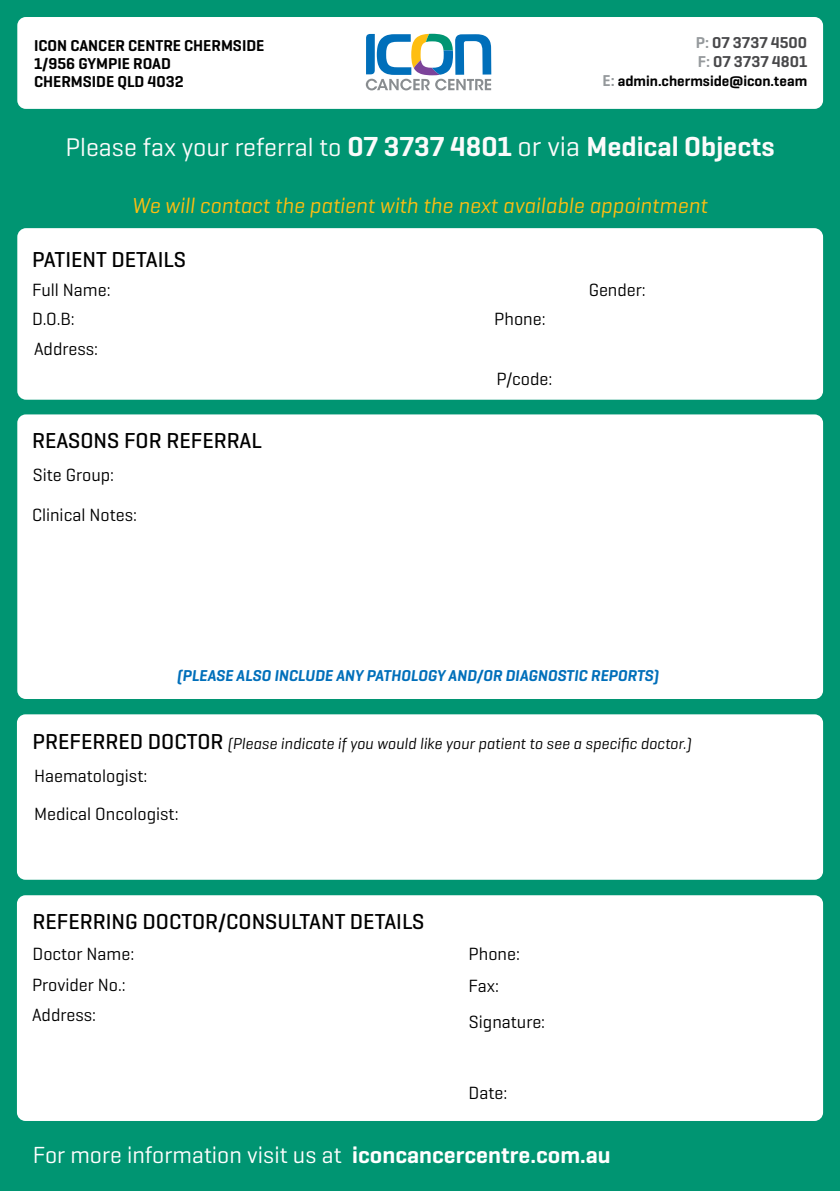
<style>
.page{position:relative;width:840px;height:1191px;background:#fff}
.page>*{position:absolute;margin:0;border:0;box-sizing:border-box;transform-origin:0 0}
.t1{font:600 28px "Geogrotesque";color:#fbfbfb}
.t2{font:23.6px "Geogrotesque";color:#fff}
.t3{font:500 22px "Geogrotesque";color:#000}
.t4{font:italic 22px "Geogrotesque";color:#febe10}
.t5{font:18px/30.8px "Geogrotesque";color:#000}
.t6{font:italic 16px "Geogrotesque";color:#000}
.t7{font:600 16px/18px "Geogrotesque";color:#000}
.t8{font:italic 600 16px "Geogrotesque";color:#006fba}
.t9{font:600 16px/19.2px "Geogrotesque";color:#48484a}
.t10{font:600 15px "Geogrotesque";color:#000}
.s1{color:#95999c}
.s2{font-size:16px;color:#95999c}
.s3{font-weight:400;font-size:26px}
.s4{font-weight:400}
.s5{font-weight:500;font-style:normal;font-size:22px}
.s6{font-weight:600}
</style>
<div class="page">
<div style="left:0;top:0;width:839px;height:1191px;background:#009572"></div>
<div style="left:17px;top:228px;width:805px;height:172px;background:#fff;border-radius:9px"></div>
<div style="left:17px;top:414px;width:805px;height:285px;background:#fff;border-radius:9px"></div>
<div style="left:17px;top:895px;width:805px;height:226px;background:#fff;border-radius:9px"></div>
<div style="left:17px;top:17px;width:805px;height:92px;background:#fff;border-radius:9px"></div>
<svg style="left:365px;top:34px;width:126px;height:56px"></svg>
<div style="left:17px;top:714px;width:805px;height:165px;background:#fff;border-radius:9px"></div>
<p class="t7" style="left:34px;top:36px;width:232px">ICON CANCER CENTRE CHERMSIDE<br>1/956 GYMPIE ROAD<br>CHERMSIDE QLD 4032</p>
<p class="t9" style="left:695px;top:32px;width:113px"><span class="s1">P:</span> 07 3737 4500<br><span class="s1">F:</span> 07 3737 4801</p>
<p class="t10" style="left:602px;top:72px;width:206px"><span class="s2">E:</span> admin.chermside@icon.team</p>
<h1 class="t1" style="left:65px;top:128px;width:710px"><span class="s3">Please fax your referral to</span> 07 3737 4801 <span class="s4">or via</span> Medical Objects</h1>
<p class="t4" style="left:132px;top:192px;width:576px">We will contact the patient with the next available appointment</p>
<p class="t3" style="left:32px;top:246px;width:155px">PATIENT DETAILS</p>
<p class="t5" style="left:32px;top:274px;width:80px">Full Name:</p>
<p class="t5" style="left:32px;top:303px;width:44px">D.O.B:</p>
<p class="t5" style="left:34px;top:333px;width:66px">Address:</p>
<p class="t3" style="left:32px;top:426px;width:231px">REASONS FOR REFERRAL</p>
<p class="t5" style="left:33px;top:459px;width:83px">Site Group:</p>
<p class="t5" style="left:32px;top:498px;width:106px">Clinical Notes:</p>
<p class="t5" style="left:494px;top:303px;width:53px">Phone:</p>
<p class="t5" style="left:496px;top:363px;width:57px">P/code:</p>
<p class="t5" style="left:588px;top:274px;width:59px">Gender:</p>
<p class="t8" style="left:177px;top:666px;width:483px">(PLEASE ALSO INCLUDE ANY PATHOLOGY AND/OR DIAGNOSTIC REPORTS)</p>
<p class="t6" style="left:33px;top:733px;width:660px"><span class="s5">PREFERRED DOCTOR</span> (Please indicate if you would like your patient to see a specific doctor.)</p>
<p class="t5" style="left:34px;top:756px;width:146px;line-height:38px">Haematologist:<br>Medical Oncologist:</p>
<p class="t3" style="left:33px;top:907px;width:393px">REFERRING DOCTOR/CONSULTANT DETAILS</p>
<p class="t5" style="left:32px;top:938px;width:104px">Doctor Name:<br>Provider No.:</p>
<p class="t5" style="left:32px;top:999px;width:66px">Address:</p>
<p class="t5" style="left:468px;top:937px;width:53px">Phone:</p>
<p class="t5" style="left:468px;top:969px;width:32px">Fax:</p>
<p class="t5" style="left:468px;top:1006px;width:78px">Signature:</p>
<p class="t5" style="left:468px;top:1077px;width:40px">Date:</p>
<h2 class="t2" style="left:33px;top:1140px;width:579px">For more information visit us at <span class="s6">iconcancercentre.com.au</span></h2>
</div>
